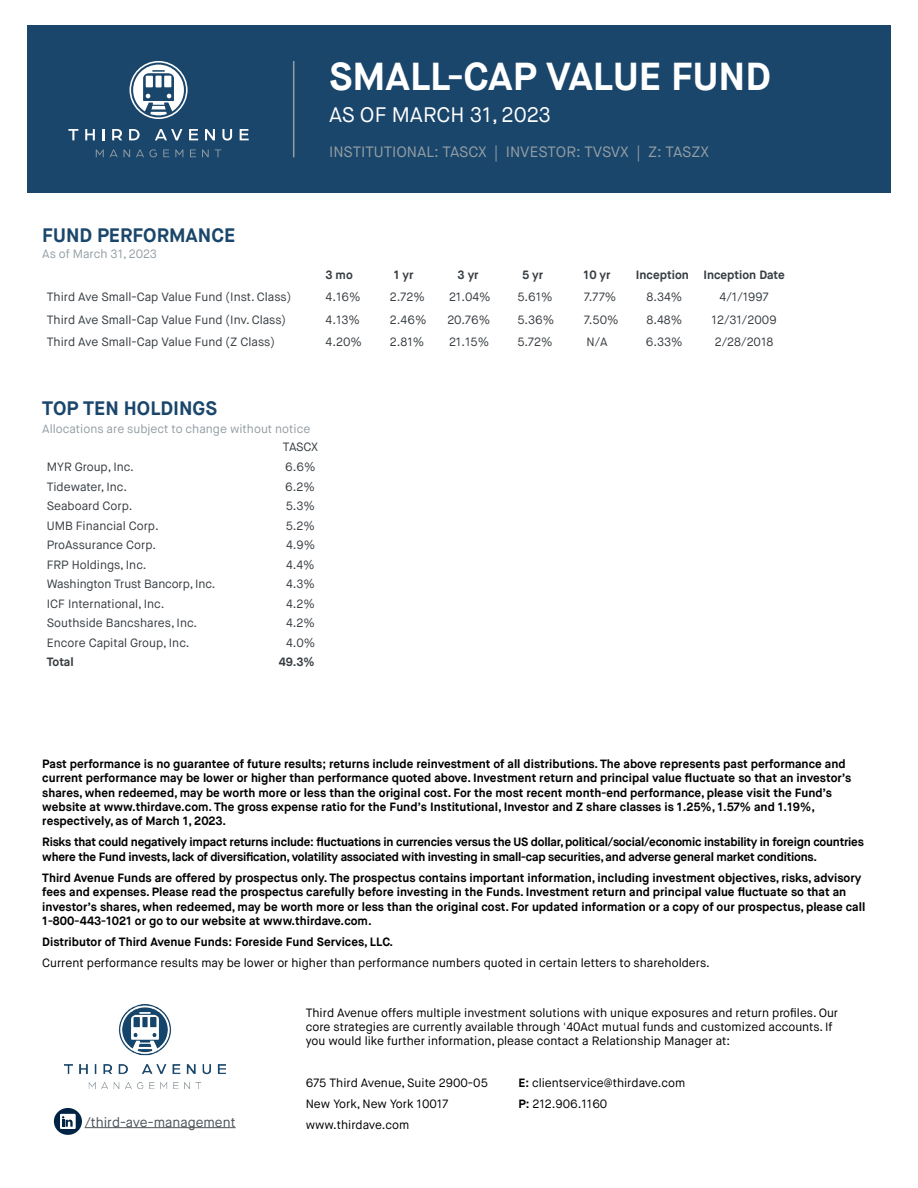
<style>
.page{position:relative;width:918px;height:1188px;background:#fff}
.page>*{position:absolute;margin:0;border:0;box-sizing:border-box;transform-origin:0 0}
.t1{font:700 39px "Maison Neue";color:#fff}
.t2{font:21px "Maison Neue";color:#fff}
.t3{font:700 19.5px "Maison Neue";color:#1a466b}
.t4{font:15px "Maison Neue";color:#949ea4}
.t5{font:13.5px "Maison Neue";color:#4c5358}
.t6{font:12.9px "Calibri";color:#012445}
.t7{font:700 12px/14.4px "Maison Neue";color:#000}
.t8{font:12px "Maison Neue";color:#373d42}
.t9{font:12px/21px "Maison Neue";color:#000}
.t10{font:700 12px/14.4px "Maison Neue";letter-spacing:-.02em;color:#000}
.t11{font:12px "Maison Neue";color:#949ea4}
.t12{font:700 12px "Maison Neue";color:#373d42}
.s1{font-weight:700}
</style>
<div class="page">
<hr style="left:85px;top:1127px;width:151px;height:1px;background:#4c5358">
<div style="left:27px;top:26px;width:864px;height:167px;background:#1a466b"></div>
<svg style="left:68px;top:129px;width:10px;height:11px"></svg>
<svg style="left:85px;top:129px;width:10px;height:11px"></svg>
<svg style="left:103px;top:129px;width:2px;height:11px"></svg>
<svg style="left:112px;top:129px;width:10px;height:11px"></svg>
<svg style="left:129px;top:129px;width:11px;height:11px"></svg>
<svg style="left:155px;top:129px;width:27px;height:11px"></svg>
<svg style="left:189px;top:129px;width:9px;height:11px"></svg>
<svg style="left:205px;top:129px;width:10px;height:11px"></svg>
<svg style="left:222px;top:129px;width:10px;height:12px"></svg>
<svg style="left:240px;top:129px;width:9px;height:11px"></svg>
<svg style="left:96px;top:149px;width:8px;height:8px"></svg>
<svg style="left:110px;top:149px;width:8px;height:8px"></svg>
<svg style="left:124px;top:149px;width:6px;height:8px"></svg>
<svg style="left:136px;top:149px;width:21px;height:8px"></svg>
<svg style="left:163px;top:149px;width:6px;height:8px"></svg>
<svg style="left:175px;top:149px;width:8px;height:8px"></svg>
<svg style="left:190px;top:149px;width:6px;height:8px"></svg>
<svg style="left:202px;top:149px;width:7px;height:8px"></svg>
<svg style="left:215px;top:149px;width:6px;height:8px"></svg>
<svg style="left:130px;top:61px;width:58px;height:58px"></svg>
<div style="left:155px;top:76px;width:7px;height:11px;background:#fff"></div>
<div style="left:164px;top:76px;width:7px;height:11px;background:#fff"></div>
<hr style="left:293px;top:61px;width:1px;height:96px;background:#949ea4">
<img style="left:64px;top:1004px;width:161px;height:85px">
<svg style="left:54px;top:1108px;width:28px;height:27px"></svg>
<h3 class="t3" style="left:42px;top:223px;width:195px">FUND PERFORMANCE</h3>
<p class="t11" style="left:42px;top:246px;width:116px">As of March 31, 2023</p>
<h1 class="t1" style="left:329px;top:51px;width:443px">SMALL-CAP VALUE FUND</h1>
<h2 class="t2" style="left:329px;top:102px;width:223px">AS OF MARCH 31, 2023</h2>
<p class="t4" style="left:329px;top:142px;width:382px">INSTITUTIONAL: TASCX | INVESTOR: TVSVX | Z: TASZX</p>
<p class="t12" style="left:326px;top:268px;width:29px">3 mo</p>
<p class="t12" style="left:394px;top:268px;width:21px">1 yr</p>
<p class="t12" style="left:458px;top:268px;width:23px">3 yr</p>
<p class="t12" style="left:522px;top:268px;width:23px">5 yr</p>
<p class="t12" style="left:584px;top:268px;width:28px">10 yr</p>
<p class="t12" style="left:636px;top:268px;width:151px">Inception Inception Date</p>
<p class="t8" style="left:47px;top:289px;width:246px">Third Ave Small-Cap Value Fund (Inst. Class)</p>
<p class="t8" style="left:326px;top:289px;width:37px">4.16%</p>
<p class="t8" style="left:390px;top:289px;width:37px">2.72%</p>
<p class="t8" style="left:449px;top:289px;width:43px">21.04%</p>
<p class="t8" style="left:517px;top:289px;width:37px">5.61%</p>
<p class="t8" style="left:584px;top:289px;width:34px">7.77%</p>
<p class="t8" style="left:647px;top:289px;width:37px">8.34%</p>
<p class="t8" style="left:720px;top:289px;width:51px">4/1/1997</p>
<p class="t8" style="left:47px;top:312px;width:241px">Third Ave Small-Cap Value Fund (Inv. Class)</p>
<p class="t8" style="left:326px;top:312px;width:36px">4.13%</p>
<p class="t8" style="left:390px;top:312px;width:38px">2.46%</p>
<p class="t8" style="left:447px;top:312px;width:44px">20.76%</p>
<p class="t8" style="left:517px;top:312px;width:38px">5.36%</p>
<p class="t8" style="left:584px;top:312px;width:36px">7.50%</p>
<p class="t8" style="left:647px;top:312px;width:37px">8.48%</p>
<p class="t8" style="left:712px;top:312px;width:67px">12/31/2009</p>
<p class="t8" style="left:47px;top:334px;width:230px">Third Ave Small-Cap Value Fund (Z Class)</p>
<p class="t8" style="left:326px;top:334px;width:38px">4.20%</p>
<p class="t8" style="left:390px;top:334px;width:36px">2.81%</p>
<p class="t8" style="left:449px;top:334px;width:42px">21.15%</p>
<p class="t8" style="left:517px;top:334px;width:37px">5.72%</p>
<p class="t8" style="left:587px;top:334px;width:23px">N/A</p>
<p class="t8" style="left:646px;top:334px;width:38px">6.33%</p>
<p class="t8" style="left:715px;top:334px;width:60px">2/28/2018</p>
<h3 class="t3" style="left:42px;top:396px;width:176px">TOP TEN HOLDINGS</h3>
<p class="t11" style="left:42px;top:421px;width:270px">Allocations are subject to change without notice</p>
<p class="t8" style="left:283px;top:439px;width:37px">TASCX</p>
<p class="t8" style="left:47px;top:460px;width:89px">MYR Group, Inc.</p>
<p class="t8" style="left:285px;top:460px;width:32px">6.6%</p>
<p class="t8" style="left:47px;top:479px;width:82px">Tidewater, Inc.</p>
<p class="t8" style="left:285px;top:479px;width:31px">6.2%</p>
<p class="t8" style="left:47px;top:499px;width:87px">Seaboard Corp.</p>
<p class="t8" style="left:286px;top:499px;width:31px">5.3%</p>
<p class="t8" style="left:47px;top:518px;width:113px">UMB Financial Corp.</p>
<p class="t8" style="left:286px;top:518px;width:31px">5.2%</p>
<p class="t8" style="left:47px;top:538px;width:111px">ProAssurance Corp.</p>
<p class="t8" style="left:286px;top:538px;width:31px">4.9%</p>
<p class="t8" style="left:47px;top:557px;width:101px">FRP Holdings, Inc.</p>
<p class="t8" style="left:286px;top:557px;width:30px">4.4%</p>
<p class="t8" style="left:47px;top:577px;width:170px">Washington Trust Bancorp, Inc.</p>
<p class="t8" style="left:286px;top:577px;width:30px">4.3%</p>
<p class="t8" style="left:47px;top:596px;width:119px">ICF International, Inc.</p>
<p class="t8" style="left:286px;top:596px;width:30px">4.2%</p>
<p class="t8" style="left:47px;top:616px;width:152px">Southside Bancshares, Inc.</p>
<p class="t8" style="left:286px;top:616px;width:30px">4.2%</p>
<p class="t8" style="left:47px;top:635px;width:144px">Encore Capital Group, Inc.</p>
<p class="t8" style="left:286px;top:635px;width:31px">4.0%</p>
<p class="t12" style="left:47px;top:655px;width:28px">Total</p>
<p class="t12" style="left:279px;top:655px;width:38px">49.3%</p>
<p class="t7" style="left:42px;top:756px;width:811px">Past performance is no guarantee of future results; returns include reinvestment of all distributions. The above represents past performance and current performance may be lower or higher than performance quoted above. Investment return and principal value fluctuate so that an investor’s shares, when redeemed, may be worth more or less than the original cost. For the most recent month-end performance, please visit the Fund’s website at www.thirdave.com. The gross expense ratio for the Fund’s Institutional, Investor and Z share classes is 1.25%, 1.57% and 1.19%, respectively, as of March 1, 2023.</p>
<p class="t10" style="left:42px;top:835px;width:823px">Risks that could negatively impact returns include: fluctuations in currencies versus the US dollar, political/social/economic instability in foreign countries where the Fund invests, lack of diversification, volatility associated with investing in small-cap securities, and adverse general market conditions.</p>
<p class="t7" style="left:42px;top:871px;width:825px">Third Avenue Funds are offered by prospectus only. The prospectus contains important information, including investment objectives, risks, advisory fees and expenses. Please read the prospectus carefully before investing in the Funds. Investment return and principal value fluctuate so that an investor’s shares, when redeemed, may be worth more or less than the original cost. For updated information or a copy of our prospectus, please call 1-800-443-1021 or go to our website at www.thirdave.com.</p>
<p class="t7" style="left:42px;top:935px;width:353px">Distributor of Third Avenue Funds: Foreside Fund Services, LLC.</p>
<p class="t9" style="left:42px;top:953px;width:669px">Current performance results may be lower or higher than performance numbers quoted in certain letters to shareholders.</p>
<p class="t9" style="left:306px;top:1005px;width:534px;line-height:14.4px">Third Avenue offers multiple investment solutions with unique exposures and return profiles. Our core strategies are currently available through '40Act mutual funds and customized accounts. If you would like further information, please contact a Relationship Manager at:</p>
<p class="t6" style="left:89px;top:1111px;width:127px">/third-ave-management</p>
<p class="t5" style="left:85px;top:1113px;width:152px">/third-ave-management</p>
<p class="t9" style="left:306px;top:1072px;width:184px">675 Third Avenue, Suite 2900-05<br>New York, New York 10017 www.thirdave.com</p>
<p class="t9" style="left:518px;top:1073px;width:168px"><span class="s1">E:</span> clientservice@thirdave.com<br><span class="s1">P:</span> 212.906.1160</p>
</div>
